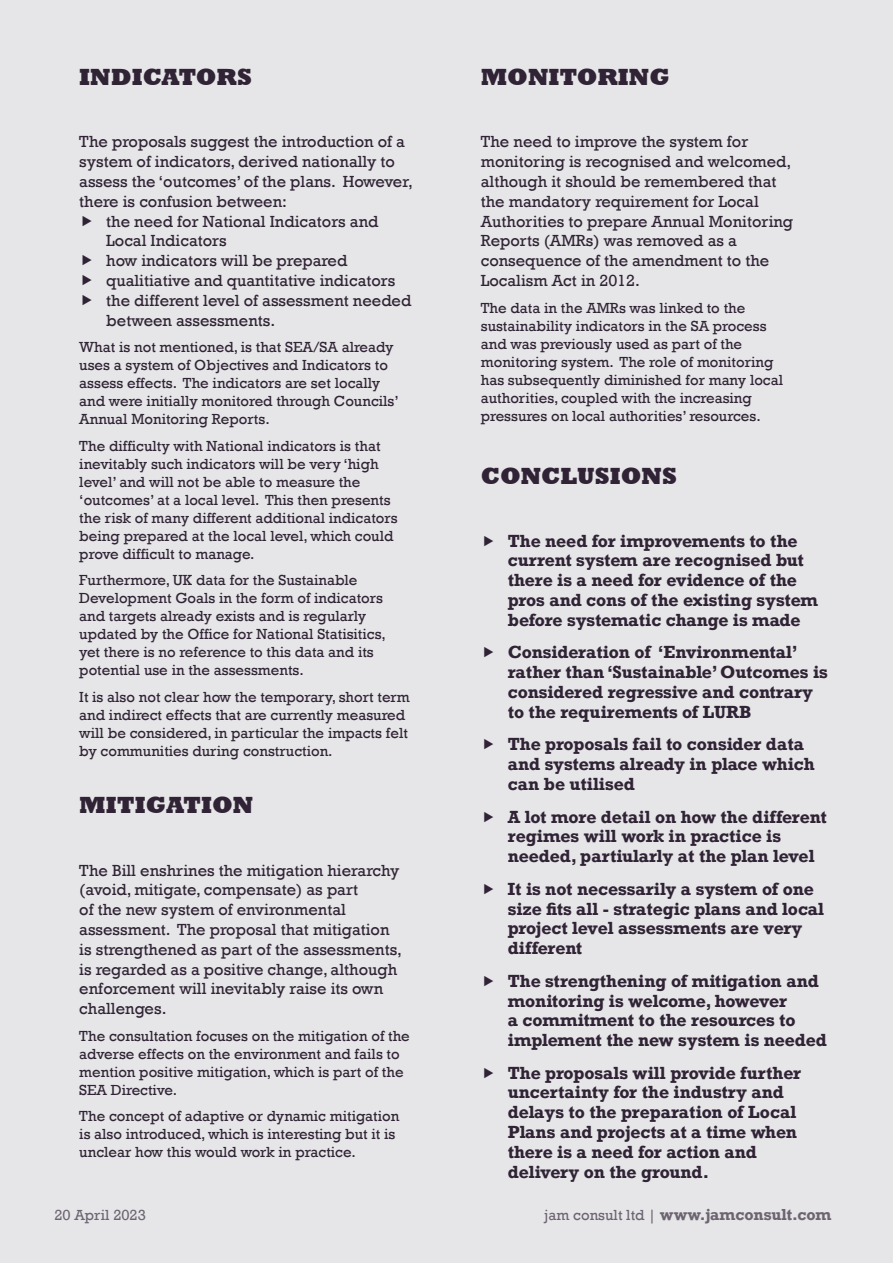
<style>
.page{position:relative;width:893px;height:1263px;background:#e6e6e8}
.page>*{position:absolute;margin:0;border:0;box-sizing:border-box;transform-origin:0 0}
.t1{font:800 24px "Rockwell";color:#302335}
.t2{font:700 16.5px/19.8px "Rockwell";letter-spacing:-.01em;color:#302335}
.t3{font:16.5px/19.8px "Rockwell";color:#302335}
.t4{font:15px/18px "Rockwell";color:#302335}
.t5{font:700 15px "Rockwell";color:#6d6472}
.t6{font:15px "Rockwell";color:#6d6472}
.s1{font-weight:400}
</style>
<div class="page">
<p class="t1" style="left:79px;top:63px;width:174px">INDICATORS</p>
<p class="t3" style="left:79px;top:132px;width:335px">The proposals suggest the introduction of a system of indicators, derived nationally to assess the ‘outcomes’ of the plans. However, there is confusion between:</p>
<p class="t3" style="left:106px;top:211px;width:274px">the need for National Indicators and<br>Local Indicators</p>
<p class="t3" style="left:106px;top:251px;width:243px">how indicators will be prepared</p>
<p class="t3" style="left:106px;top:271px;width:291px">qualitiative and quantitative indicators</p>
<p class="t3" style="left:106px;top:291px;width:307px">the different level of assessment needed between assessments.</p>
<p class="t4" style="left:79px;top:338px;width:321px">What is not mentioned, is that SEA/SA already uses a system of Objectives and Indicators to assess effects. The indicators are set locally and were initially monitored through Councils’ Annual Monitoring Reports.</p>
<p class="t4" style="left:79px;top:437px;width:320px">The difficulty with National indicators is that inevitably such indicators will be very ‘high level’ and will not be able to measure the ‘outcomes’ at a local level. This then presents the risk of many different additional indicators being prepared at the local level, which could prove difficult to manage.</p>
<p class="t4" style="left:79px;top:571px;width:308px">Furthermore, UK data for the Sustainable Development Goals in the form of indicators and targets already exists and is regularly updated by the Office for National Statisitics, yet there is no reference to this data and its potential use in the assessments.</p>
<p class="t4" style="left:79px;top:688px;width:332px">It is also not clear how the temporary, short term and indirect effects that are currently measured will be considered, in particular the impacts felt by communities during construction.</p>
<p class="t1" style="left:79px;top:791px;width:176px">MITIGATION</p>
<p class="t3" style="left:79px;top:860px;width:324px">The Bill enshrines the mitigation hierarchy (avoid, mitigate, compensate) as part<br>of the new system of environmental assessment. The proposal that mitigation is strengthened as part of the assessments, is regarded as a positive change, although enforcement will inevitably raise its own challenges.</p>
<p class="t4" style="left:79px;top:1027px;width:332px">The consultation focuses on the mitigation of the adverse effects on the environment and fails to mention positive mitigation, which is part of the SEA Directive.</p>
<p class="t4" style="left:79px;top:1107px;width:321px">The concept of adaptive or dynamic mitigation is also introduced, which is interesting but it is unclear how this would work in practice.</p>
<p class="t1" style="left:481px;top:63px;width:190px">MONITORING</p>
<p class="t3" style="left:481px;top:132px;width:314px">The need to improve the system for monitoring is recognised and welcomed, although it should be remembered that the mandatory requirement for Local Authorities to prepare Annual Monitoring Reports (AMRs) was removed as a consequence of the amendment to the Localism Act in 2012.</p>
<p class="t4" style="left:481px;top:299px;width:304px">The data in the AMRs was linked to the sustainability indicators in the SA process and was previously used as part of the monitoring system. The role of monitoring has subsequently diminished for many local authorities, coupled with the increasing pressures on local authorities’ resources.</p>
<p class="t1" style="left:481px;top:462px;width:198px">CONCLUSIONS</p>
<p class="t2" style="left:508px;top:530px;width:312px">The need for improvements to the current system are recognised but there is a need for evidence of the pros and cons of the existing system before systematic change is made</p>
<p class="t2" style="left:508px;top:642px;width:322px">Consideration of ‘Environmental’ rather than ‘Sustainable’ Outcomes is considered regressive and contrary to the requirements of LURB</p>
<p class="t2" style="left:508px;top:734px;width:308px">The proposals fail to consider data and systems already in place which can be utilised</p>
<p class="t2" style="left:508px;top:806px;width:320px">A lot more detail on how the different regimes will work in practice is needed, partiularly at the plan level</p>
<p class="t2" style="left:508px;top:878px;width:318px">It is not necessarily a system of one size fits all - strategic plans and local project level assessments are very different</p>
<p class="t2" style="left:508px;top:970px;width:321px">The strengthening of mitigation and monitoring is welcome, however<br>a commitment to the resources to implement the new system is needed</p>
<p class="t2" style="left:508px;top:1062px;width:295px">The proposals will provide further uncertainty for the industry and delays to the preparation of Local<br>Plans and projects at a time when there is a need for action and delivery on the ground.</p>
<p class="t6" style="left:54px;top:1206px;width:93px">20 April 2023</p>
<p class="t5" style="left:544px;top:1205px;width:289px"><span class="s1">jam consult ltd |</span> www.jamconsult.com</p>
</div>
